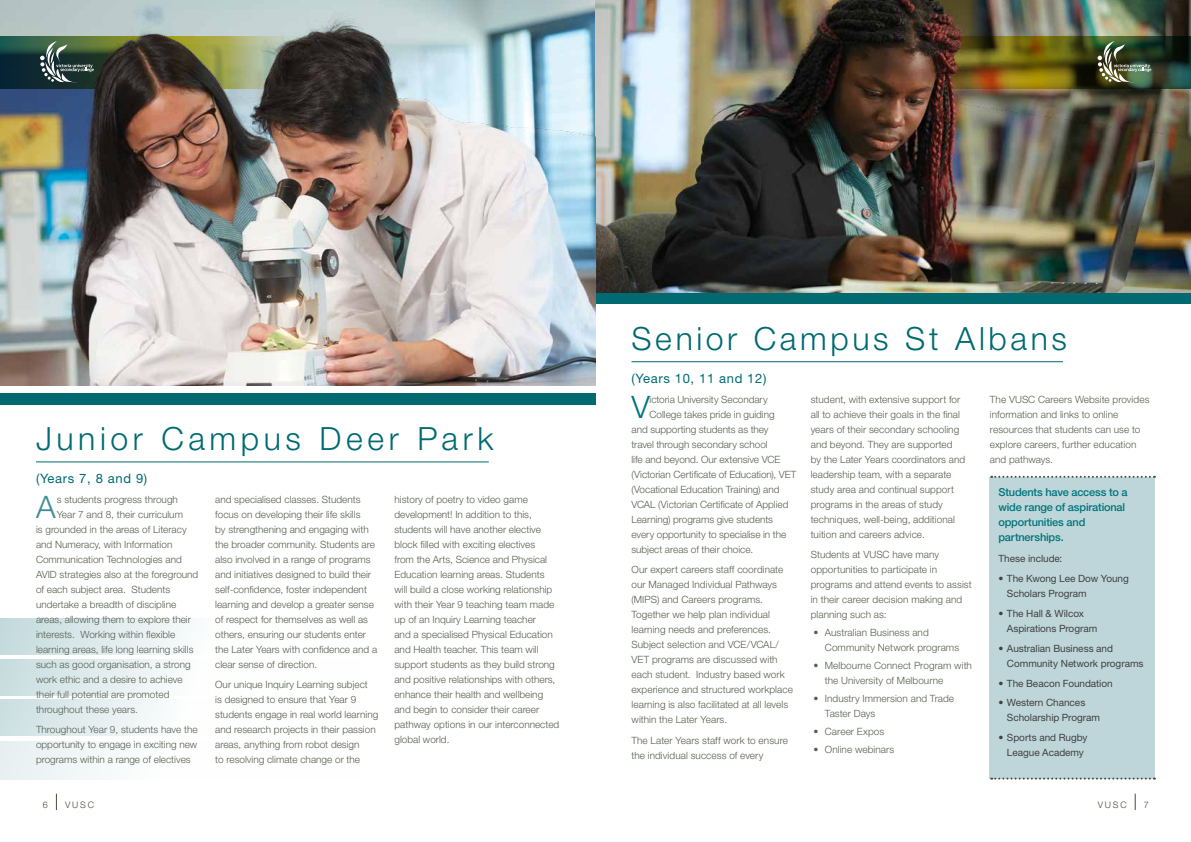
<style>
.page{position:relative;width:1191px;height:842px;background:#fff}
.page>*{position:absolute;margin:0;border:0;box-sizing:border-box;transform-origin:0 0}
.t1{font:300 32px "Helvetica Neue LT Std";letter-spacing:.125em;color:#006a71}
.t2{font:300 32px "Helvetica Neue LT Std";letter-spacing:.145em;color:#006a71}
.t3{font:300 31px "Helvetica Neue LT Std";color:#00757c}
.t4{font:300 31px "Helvetica Neue LT Std";color:#408d94}
.t5{font:13px "Helvetica Neue LT Std";letter-spacing:.05em;color:#006a71}
.t6{font:500 11px/15px "Helvetica Neue LT Std";letter-spacing:-.015em;color:#00757c}
.t7{font:300 10px/15px "Helvetica Neue LT Std";color:#565f50}
.t8{font:10px/15px "Helvetica Neue LT Std";letter-spacing:-.005em;color:#414042}
.t9{font:300 9px "Helvetica Neue LT Std";letter-spacing:.2em;color:#444d3e}
</style>
<div class="page">
<div style="left:595px;top:146px;width:596px;height:158px;background:#006a71"></div>
<hr style="left:631px;top:361px;width:432px;height:1px;background:#006a71">
<div style="left:990px;top:477px;width:165px;height:302px;background:#bed6d9"></div>
<svg style="left:991px;top:778px;width:164px;height:2px"></svg>
<svg style="left:991px;top:476px;width:164px;height:2px"></svg>
<div style="left:0;top:394px;width:595px;height:11px;background:#006a71"></div>
<hr style="left:36px;top:461px;width:453px;height:1px;background:#006a71">
<div style="left:0;top:618px;width:361px;height:36px;background:linear-gradient(to right,#cce0e2,#fff)"></div>
<div style="left:0;top:659px;width:361px;height:36px;background:linear-gradient(to right,#d1e3e5,#fff)"></div>
<div style="left:0;top:700px;width:361px;height:36px;background:linear-gradient(to right,#d7e6e8,#fff)"></div>
<div style="left:0;top:741px;width:361px;height:39px;background:linear-gradient(to right,#edf4f4,#fff)"></div>
<img style="left:0;top:0;width:595px;height:385px">
<svg style="left:56px;top:794px;width:1px;height:16px"></svg>
<img style="left:595px;top:0;width:596px;height:292px">
<img style="left:671px;top:36px;width:520px;height:53px">
<svg style="left:1097px;top:41px;width:54px;height:41px;background:#57694c"></svg>
<svg style="left:1135px;top:794px;width:1px;height:16px"></svg>
<img style="left:0;top:36px;width:519px;height:53px">
<svg style="left:40px;top:41px;width:54px;height:41px;background:#4d6256"></svg>
<h1 class="t2" style="left:36px;top:419px;width:459px">Junior Campus Deer Park</h1>
<h3 class="t5" style="left:36px;top:471px;width:113px">(Years 7, 8 and 9)</h3>
<h2 class="t4" style="left:36px;top:488px;width:21px">A</h2>
<p class="t7" style="left:57px;top:491px;width:123px">s students progress through</p>
<p class="t7" style="left:215px;top:491px;width:163px">and specialised classes. Students focus on developing their life skills<br>by strengthening and engaging with the broader community. Students are also involved in a range of programs and initiatives designed to build their self-confidence, foster independent learning and develop a greater sense of respect for themselves as well as others, ensuring our students enter the Later Years with confidence and a clear sense of direction.</p>
<p class="t7" style="left:215px;top:677px;width:165px">Our unique Inquiry Learning subject<br>is designed to ensure that Year 9 students engage in real world learning and research projects in their passion areas, anything from robot design<br>to resolving climate change or the</p>
<p class="t7" style="left:394px;top:491px;width:166px">history of poetry to video game development! In addition to this, students will have another elective block filled with exciting electives<br>from the Arts, Science and Physical Education learning areas. Students will build a close working relationship with their Year 9 teaching team made up of an Inquiry Learning teacher<br>and a specialised Physical Education and Health teacher. This team will support students as they build strong and positive relationships with others, enhance their health and wellbeing and begin to consider their career pathway options in our interconnected global world.</p>
<p class="t7" style="left:57px;top:506px;width:128px">Year 7 and 8, their curriculum</p>
<p class="t7" style="left:36px;top:521px;width:152px">is grounded in the areas of Literacy</p>
<p class="t7" style="left:36px;top:536px;width:138px">and Numeracy, with Information</p>
<p class="t7" style="left:36px;top:551px;width:147px">Communication Technologies and</p>
<p class="t7" style="left:36px;top:566px;width:164px">AVID strategies also at the foreground</p>
<p class="t7" style="left:36px;top:581px;width:136px">of each subject area. Students</p>
<p class="t7" style="left:36px;top:596px;width:142px">undertake a breadth of discipline</p>
<p class="t7" style="left:36px;top:611px;width:156px">areas, allowing them to explore their</p>
<p class="t7" style="left:36px;top:626px;width:141px">interests. Working within flexible</p>
<p class="t7" style="left:36px;top:641px;width:159px">learning areas, life long learning skills</p>
<p class="t7" style="left:36px;top:656px;width:156px">such as good organisation, a strong</p>
<p class="t7" style="left:36px;top:671px;width:148px">work ethic and a desire to achieve</p>
<p class="t7" style="left:36px;top:686px;width:135px">their full potential are promoted</p>
<p class="t7" style="left:36px;top:701px;width:103px">throughout these years.</p>
<p class="t7" style="left:36px;top:722px;width:163px;text-align:justify">Throughout Year 9, students have the opportunity to engage in exciting new programs within a range of electives</p>
<h1 class="t1" style="left:631px;top:319px;width:437px">Senior Campus St Albans</h1>
<h3 class="t5" style="left:631px;top:370px;width:136px">(Years 10, 11 and 12)</h3>
<h2 class="t3" style="left:631px;top:388px;width:20px">V</h2>
<p class="t7" style="left:649px;top:391px;width:120px">ictoria University Secondary</p>
<p class="t7" style="left:649px;top:406px;width:127px">College takes pride in guiding</p>
<p class="t7" style="left:631px;top:421px;width:139px">and supporting students as they</p>
<p class="t7" style="left:631px;top:436px;width:138px">travel through secondary school</p>
<p class="t7" style="left:631px;top:451px;width:150px">life and beyond. Our extensive VCE</p>
<p class="t7" style="left:631px;top:466px;width:166px">(Victorian Certificate of Education), VET</p>
<p class="t7" style="left:631px;top:481px;width:149px">(Vocational Education Training) and</p>
<p class="t7" style="left:631px;top:496px;width:158px">VCAL (Victorian Certificate of Applied</p>
<p class="t7" style="left:631px;top:511px;width:143px">Learning) programs give students</p>
<p class="t7" style="left:631px;top:526px;width:156px">every opportunity to specialise in the</p>
<p class="t7" style="left:631px;top:541px;width:123px">subject areas of their choice.</p>
<p class="t7" style="left:631px;top:562px;width:163px">Our expert careers staff coordinate our Managed Individual Pathways (MIPS) and Careers programs.<br>Together we help plan individual learning needs and preferences.<br>Subject selection and VCE/VCAL/ VET programs are discussed with each student. Industry based work experience and structured workplace learning is also facilitated at all levels within the Later Years.</p>
<p class="t7" style="left:631px;top:733px;width:158px">The Later Years staff work to ensure the individual success of every</p>
<p class="t7" style="left:810px;top:391px;width:156px">student, with extensive support for all to achieve their goals in the final years of their secondary schooling and beyond. They are supported by the Later Years coordinators and leadership team, with a separate study area and continual support programs in the areas of study techniques, well-being, additional tuition and careers advice.</p>
<p class="t7" style="left:810px;top:547px;width:162px">Students at VUSC have many opportunities to participate in programs and attend events to assist in their career decision making and planning such as:</p>
<p class="t7" style="left:825px;top:625px;width:136px;text-indent:-11px">• Australian Business and<br>Community Network programs</p>
<p class="t7" style="left:825px;top:658px;width:149px;text-indent:-11px">• Melbourne Connect Program with the University of Melbourne</p>
<p class="t7" style="left:825px;top:691px;width:131px;text-indent:-11px">• Industry Immersion and Trade<br>Taster Days</p>
<p class="t7" style="left:813px;top:723px;width:72px">• Career Expos</p>
<p class="t7" style="left:813px;top:741px;width:82px">• Online webinars</p>
<p class="t7" style="left:990px;top:391px;width:161px">The VUSC Careers Website provides information and links to online resources that students can use to explore careers, further education and pathways.</p>
<p class="t6" style="left:998px;top:484px;width:131px">Students have access to a wide range of aspirational opportunities and partnerships.</p>
<p class="t8" style="left:998px;top:550px;width:65px">These include:</p>
<p class="t8" style="left:1007px;top:570px;width:123px;text-indent:-8px">• The Kwong Lee Dow Young<br>Scholars Program</p>
<p class="t8" style="left:1007px;top:605px;width:92px;text-indent:-8px">• The Hall &amp; Wilcox<br>Aspirations Program</p>
<p class="t8" style="left:1007px;top:640px;width:138px;text-indent:-8px">• Australian Business and<br>Community Network programs</p>
<p class="t8" style="left:998px;top:675px;width:116px">• The Beacon Foundation</p>
<p class="t8" style="left:1007px;top:695px;width:95px;text-indent:-8px">• Western Chances<br>Scholarship Program</p>
<p class="t8" style="left:998px;top:730px;width:90px;text-align:center">• Sports and Rugby<br>League Academy</p>
<p class="t9" style="left:43px;top:799px;width:7px">6</p>
<p class="t9" style="left:65px;top:799px;width:30px">VUSC</p>
<p class="t9" style="left:1097px;top:799px;width:30px">VUSC</p>
<p class="t9" style="left:1143px;top:799px;width:7px">7</p>
</div>
